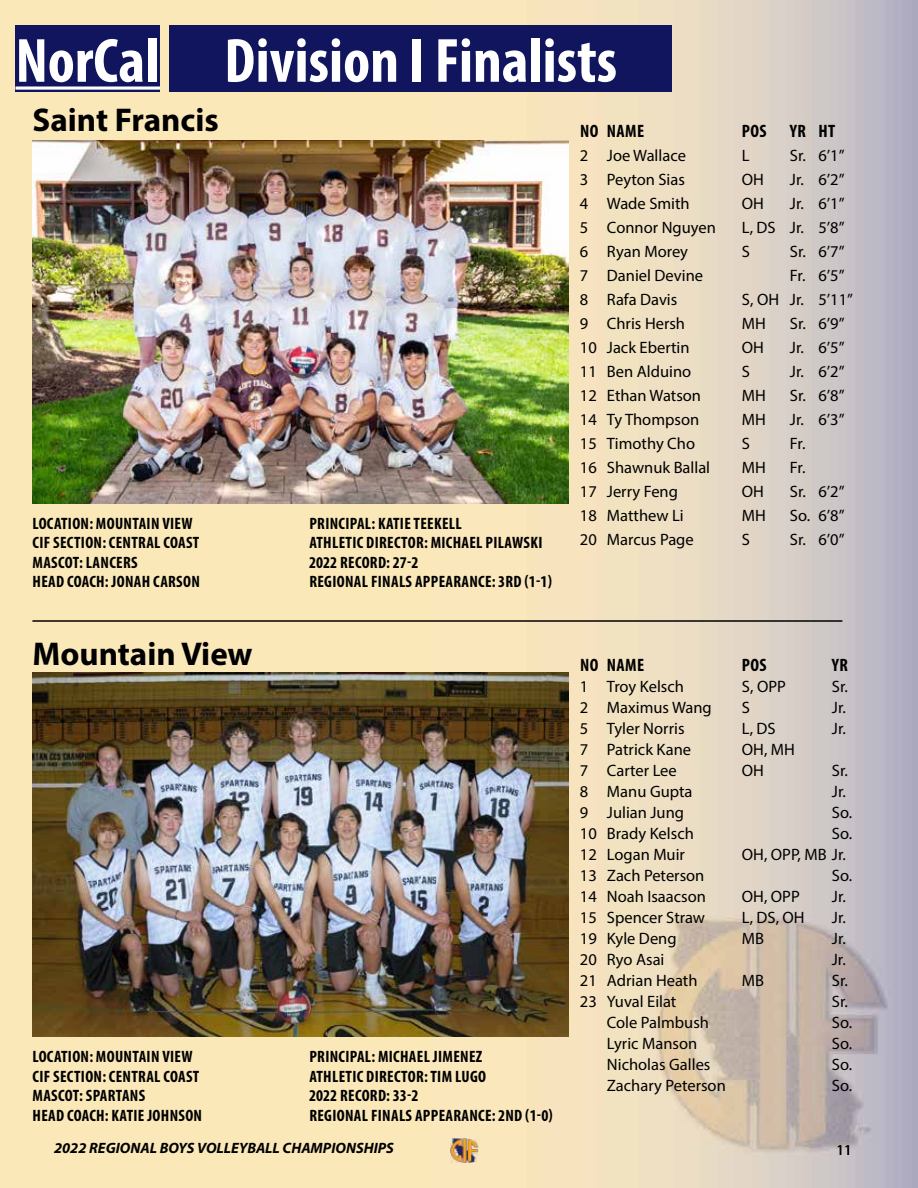
<style>
.page{position:relative;width:918px;height:1188px;background:#fff}
.page>*{position:absolute;margin:0;border:0;box-sizing:border-box;transform-origin:0 0}
.t1{font:700 condensed 63px "Myriad Pro";color:#fff}
.t2{font:700 33px "Myriad Pro";color:#000}
.t3{font:700 condensed 18px "Myriad Pro";letter-spacing:.02em;color:#000}
.t4{font:16.5px "Myriad Pro";color:#000}
.t5{font:700 condensed 16.5px/19.5px "Myriad Pro";letter-spacing:.02em;color:#000}
.t6{font:italic 700 15px "Myriad Pro";color:#000}
.t7{font:15px "Myriad Pro";color:#000}
</style>
<div class="page">
<img style="left:0;top:0;width:918px;height:1188px">
<div style="left:15px;top:25px;width:145px;height:67px;background:#11155e"></div>
<svg style="left:15px;top:86px;width:145px;height:4px"></svg>
<img style="left:451px;top:1138px;width:28px;height:25px">
<img style="left:32px;top:140px;width:536px;height:363px">
<hr style="left:32px;top:620px;width:810px;height:2px;background:#000">
<img style="left:32px;top:672px;width:536px;height:365px">
<div style="left:169px;top:25px;width:503px;height:67px;background:#11155e"></div>
<h1 class="t1" style="left:15px;top:21px;width:145px">NorCal</h1>
<h1 class="t1" style="left:224px;top:21px;width:394px">Division I Finalists</h1>
<h2 class="t2" style="left:32px;top:99px;width:188px">Saint Francis</h2>
<p class="t5" style="left:33px;top:513px;width:169px">LOCATION: MOUNTAIN VIEW<br>CIF SECTION: CENTRAL COAST<br>MASCOT: LANCERS<br>HEAD COACH: JONAH CARSON</p>
<p class="t5" style="left:309px;top:513px;width:244px">PRINCIPAL: KATIE TEEKELL<br>ATHLETIC DIRECTOR: MICHAEL PILAWSKI<br>2022 RECORD: 27-2<br>REGIONAL FINALS APPEARANCE: 3RD (1-1)</p>
<h2 class="t2" style="left:32px;top:632px;width:222px">Mountain View</h2>
<p class="t5" style="left:33px;top:1047px;width:171px">LOCATION: MOUNTAIN VIEW<br>CIF SECTION: CENTRAL COAST<br>MASCOT: SPARTANS<br>HEAD COACH: KATIE JOHNSON</p>
<p class="t5" style="left:309px;top:1047px;width:245px">PRINCIPAL: MICHAEL JIMENEZ<br>ATHLETIC DIRECTOR: TIM LUGO<br>2022 RECORD: 33-2<br>REGIONAL FINALS APPEARANCE: 2ND (1-0)</p>
<p class="t3" style="left:580px;top:120px;width:65px">NO NAME</p>
<p class="t3" style="left:742px;top:120px;width:26px">POS</p>
<p class="t3" style="left:790px;top:120px;width:47px">YR HT</p>
<p class="t4" style="left:580px;top:145px;width:107px">2 Joe Wallace</p>
<p class="t4" style="left:742px;top:145px;width:9px">L</p>
<p class="t4" style="left:790px;top:145px;width:56px">Sr. 6’1”</p>
<p class="t4" style="left:580px;top:169px;width:106px">3 Peyton Sias</p>
<p class="t4" style="left:742px;top:169px;width:24px">OH</p>
<p class="t4" style="left:790px;top:169px;width:56px">Jr. 6’2”</p>
<p class="t4" style="left:580px;top:193px;width:111px">4 Wade Smith</p>
<p class="t4" style="left:742px;top:193px;width:24px">OH</p>
<p class="t4" style="left:790px;top:193px;width:56px">Jr. 6’1”</p>
<p class="t4" style="left:580px;top:217px;width:137px">5 Connor Nguyen</p>
<p class="t4" style="left:742px;top:217px;width:104px">L, DS Jr. 5’8”</p>
<p class="t4" style="left:580px;top:241px;width:110px">6 Ryan Morey</p>
<p class="t4" style="left:742px;top:241px;width:10px">S</p>
<p class="t4" style="left:790px;top:241px;width:56px">Sr. 6’7”</p>
<p class="t4" style="left:580px;top:265px;width:125px">7 Daniel Devine</p>
<p class="t4" style="left:790px;top:265px;width:56px">Fr. 6’5”</p>
<p class="t4" style="left:580px;top:289px;width:99px">8 Rafa Davis</p>
<p class="t4" style="left:742px;top:289px;width:113px">S, OH Jr. 5’11”</p>
<p class="t4" style="left:580px;top:313px;width:107px">9 Chris Hersh</p>
<p class="t4" style="left:742px;top:313px;width:26px">MH</p>
<p class="t4" style="left:790px;top:313px;width:56px">Sr. 6’9”</p>
<p class="t4" style="left:580px;top:337px;width:111px">10 Jack Ebertin</p>
<p class="t4" style="left:742px;top:337px;width:24px">OH</p>
<p class="t4" style="left:790px;top:337px;width:56px">Jr. 6’5”</p>
<p class="t4" style="left:580px;top:361px;width:113px">11 Ben Alduino</p>
<p class="t4" style="left:742px;top:361px;width:10px">S</p>
<p class="t4" style="left:790px;top:361px;width:56px">Jr. 6’2”</p>
<p class="t4" style="left:580px;top:385px;width:123px">12 Ethan Watson</p>
<p class="t4" style="left:742px;top:385px;width:26px">MH</p>
<p class="t4" style="left:790px;top:385px;width:56px">Sr. 6’8”</p>
<p class="t4" style="left:580px;top:409px;width:121px">14 Ty Thompson</p>
<p class="t4" style="left:742px;top:409px;width:26px">MH</p>
<p class="t4" style="left:790px;top:409px;width:56px">Jr. 6’3”</p>
<p class="t4" style="left:580px;top:433px;width:117px">15 Timothy Cho</p>
<p class="t4" style="left:742px;top:433px;width:10px">S</p>
<p class="t4" style="left:790px;top:433px;width:17px">Fr.</p>
<p class="t4" style="left:580px;top:457px;width:132px">16 Shawnuk Ballal</p>
<p class="t4" style="left:742px;top:457px;width:26px">MH</p>
<p class="t4" style="left:790px;top:457px;width:17px">Fr.</p>
<p class="t4" style="left:580px;top:481px;width:100px">17 Jerry Feng</p>
<p class="t4" style="left:742px;top:481px;width:24px">OH</p>
<p class="t4" style="left:790px;top:481px;width:56px">Sr. 6’2”</p>
<p class="t4" style="left:580px;top:505px;width:105px">18 Matthew Li</p>
<p class="t4" style="left:742px;top:505px;width:26px">MH</p>
<p class="t4" style="left:790px;top:505px;width:56px">So. 6’8”</p>
<p class="t4" style="left:580px;top:529px;width:115px">20 Marcus Page</p>
<p class="t4" style="left:742px;top:529px;width:10px">S</p>
<p class="t4" style="left:790px;top:529px;width:56px">Sr. 6’0”</p>
<p class="t3" style="left:580px;top:653px;width:65px">NO NAME</p>
<p class="t3" style="left:742px;top:653px;width:26px">POS</p>
<p class="t3" style="left:832px;top:653px;width:18px">YR</p>
<p class="t4" style="left:580px;top:676px;width:106px">1 Troy Kelsch</p>
<p class="t4" style="left:742px;top:676px;width:45px">S, OPP</p>
<p class="t4" style="left:832px;top:676px;width:18px">Sr.</p>
<p class="t4" style="left:580px;top:697px;width:133px">2 Maximus Wang</p>
<p class="t4" style="left:742px;top:697px;width:10px">S</p>
<p class="t4" style="left:832px;top:697px;width:16px">Jr.</p>
<p class="t4" style="left:580px;top:718px;width:106px">5 Tyler Norris</p>
<p class="t4" style="left:742px;top:718px;width:35px">L, DS</p>
<p class="t4" style="left:832px;top:718px;width:16px">Jr.</p>
<p class="t4" style="left:580px;top:739px;width:113px">7 Patrick Kane</p>
<p class="t4" style="left:742px;top:739px;width:55px">OH, MH</p>
<p class="t4" style="left:580px;top:760px;width:98px">7 Carter Lee</p>
<p class="t4" style="left:742px;top:760px;width:24px">OH</p>
<p class="t4" style="left:832px;top:760px;width:18px">Sr.</p>
<p class="t4" style="left:580px;top:781px;width:114px">8 Manu Gupta</p>
<p class="t4" style="left:832px;top:781px;width:16px">Jr.</p>
<p class="t4" style="left:580px;top:802px;width:106px">9 Julian Jung</p>
<p class="t4" style="left:832px;top:802px;width:22px">So.</p>
<p class="t4" style="left:580px;top:823px;width:115px">10 Brady Kelsch</p>
<p class="t4" style="left:832px;top:823px;width:22px">So.</p>
<p class="t4" style="left:580px;top:844px;width:107px">12 Logan Muir</p>
<p class="t4" style="left:742px;top:844px;width:106px">OH, OPP, MB Jr.</p>
<p class="t4" style="left:580px;top:865px;width:126px">13 Zach Peterson</p>
<p class="t4" style="left:832px;top:865px;width:22px">So.</p>
<p class="t4" style="left:580px;top:886px;width:128px">14 Noah Isaacson</p>
<p class="t4" style="left:742px;top:886px;width:59px">OH, OPP</p>
<p class="t4" style="left:832px;top:886px;width:16px">Jr.</p>
<p class="t4" style="left:580px;top:907px;width:127px">15 Spencer Straw</p>
<p class="t4" style="left:742px;top:907px;width:64px">L, DS, OH</p>
<p class="t4" style="left:832px;top:907px;width:16px">Jr.</p>
<p class="t4" style="left:580px;top:928px;width:98px">19 Kyle Deng</p>
<p class="t4" style="left:742px;top:928px;width:24px">MB</p>
<p class="t4" style="left:832px;top:928px;width:16px">Jr.</p>
<p class="t4" style="left:580px;top:949px;width:86px">20 Ryo Asai</p>
<p class="t4" style="left:832px;top:949px;width:16px">Jr.</p>
<p class="t4" style="left:580px;top:970px;width:119px">21 Adrian Heath</p>
<p class="t4" style="left:742px;top:970px;width:24px">MB</p>
<p class="t4" style="left:832px;top:970px;width:18px">Sr.</p>
<p class="t4" style="left:580px;top:991px;width:98px">23 Yuval Eilat</p>
<p class="t4" style="left:832px;top:991px;width:18px">Sr.</p>
<p class="t4" style="left:607px;top:1012px;width:104px">Cole Palmbush</p>
<p class="t4" style="left:832px;top:1012px;width:22px">So.</p>
<p class="t4" style="left:607px;top:1033px;width:92px">Lyric Manson</p>
<p class="t4" style="left:832px;top:1033px;width:22px">So.</p>
<p class="t4" style="left:607px;top:1054px;width:105px">Nicholas Galles</p>
<p class="t4" style="left:832px;top:1054px;width:22px">So.</p>
<p class="t4" style="left:607px;top:1075px;width:121px">Zachary Peterson</p>
<p class="t4" style="left:832px;top:1075px;width:22px">So.</p>
<p class="t6" style="left:54px;top:1138px;width:341px">2022 REGIONAL BOYS VOLLEYBALL CHAMPIONSHIPS</p>
<p class="t7" style="left:836px;top:1141px;width:17px">11</p>
</div>
